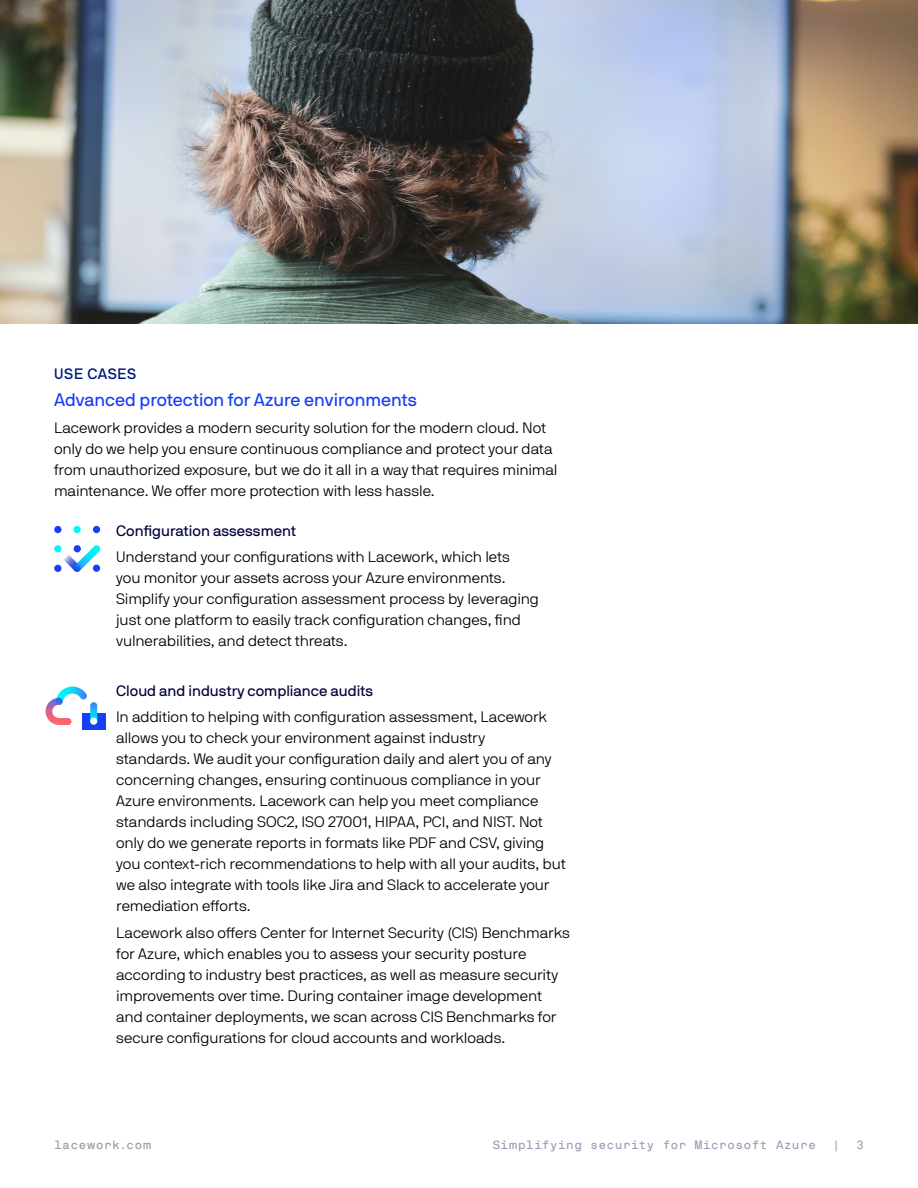
<style>
.page{position:relative;width:918px;height:1188px;background:#fff}
.page>*{position:absolute;margin:0;border:0;box-sizing:border-box;transform-origin:0 0}
.H1_for_Eyebrow{font:18px "NB International Pro Reg";color:#1540f3}
.Body{font:15px/21px "NB International Pro Lig";letter-spacing:-.005em;color:#000}
.t1{font:15px "NB International Pro Reg";color:#01023b}
.Eyebrown_-_Subhead{font:15px "NB International Pro Med";letter-spacing:.045em;color:#001d7a}
.t2{font:12px "NB International Pro Mono";color:#9a9ab1}
.t3{font:12px "NB International Pro Mono";letter-spacing:.01em;color:#999}
</style>
<div class="page">
<svg style="left:64px;top:545px;width:37px;height:27px"></svg>
<div style="left:54px;top:545px;width:7px;height:7px;background:#00f8f8;border-radius:50%"></div>
<div style="left:74px;top:545px;width:7px;height:7px;background:#1540f3;border-radius:50%"></div>
<div style="left:54px;top:565px;width:7px;height:7px;background:#1540f3;border-radius:50%"></div>
<div style="left:73px;top:526px;width:8px;height:7px;background:#00f8f8;border-radius:50%"></div>
<div style="left:93px;top:526px;width:7px;height:7px;background:#1540f3;border-radius:50%"></div>
<div style="left:93px;top:565px;width:7px;height:7px;background:#1540f3;border-radius:50%"></div>
<div style="left:54px;top:526px;width:7px;height:7px;background:#1540f3;border-radius:50%"></div>
<div style="left:82px;top:713px;width:23px;height:16px;background:#1540f3"></div>
<svg style="left:90px;top:702px;width:7px;height:23px"></svg>
<div style="left:90px;top:718px;width:7px;height:7px;background:#fff;border-radius:50%"></div>
<svg style="left:45px;top:687px;width:42px;height:38px"></svg>
<img style="left:0;top:0;width:918px;height:324px">
<p class="Eyebrown_-_Subhead" style="left:54px;top:366px;width:84px">USE CASES</p>
<p class="H1_for_Eyebrow" style="left:54px;top:389px;width:364px">Advanced protection for Azure environments</p>
<p class="Body" style="left:54px;top:417px;width:505px">Lacework provides a modern security solution for the modern cloud. Not only do we help you ensure continuous compliance and protect your data from unauthorized exposure, but we do it all in a way that requires minimal maintenance. We offer more protection with less hassle.</p>
<h2 class="t1" style="left:116px;top:522px;width:181px">Configuration assessment</h2>
<p class="Body" style="left:116px;top:546px;width:424px">Understand your configurations with Lacework, which lets<br>you monitor your assets across your Azure environments.<br>Simplify your configuration assessment process by leveraging just one platform to easily track configuration changes, find vulnerabilities, and detect threats.</p>
<h2 class="t1" style="left:116px;top:683px;width:258px">Cloud and industry compliance audits</h2>
<p class="Body" style="left:116px;top:706px;width:451px">In addition to helping with configuration assessment, Lacework allows you to check your environment against industry<br>standards. We audit your configuration daily and alert you of any concerning changes, ensuring continuous compliance in your Azure environments. Lacework can help you meet compliance standards including SOC2, ISO 27001, HIPAA, PCI, and NIST. Not only do we generate reports in formats like PDF and CSV, giving you context-rich recommendations to help with all your audits, but we also integrate with tools like Jira and Slack to accelerate your remediation efforts.</p>
<p class="Body" style="left:116px;top:923px;width:455px">Lacework also offers Center for Internet Security (CIS) Benchmarks for Azure, which enables you to assess your security posture according to industry best practices, as well as measure security improvements over time. During container image development and container deployments, we scan across CIS Benchmarks for secure configurations for cloud accounts and workloads.</p>
<p class="t3" style="left:54px;top:1138px;width:99px">lacework.com</p>
<p class="t2" style="left:492px;top:1138px;width:325px">Simplifying security for Microsoft Azure</p>
<p class="t2" style="left:832px;top:1138px;width:10px">|</p>
<p class="t2" style="left:856px;top:1138px;width:10px">3</p>
</div>
